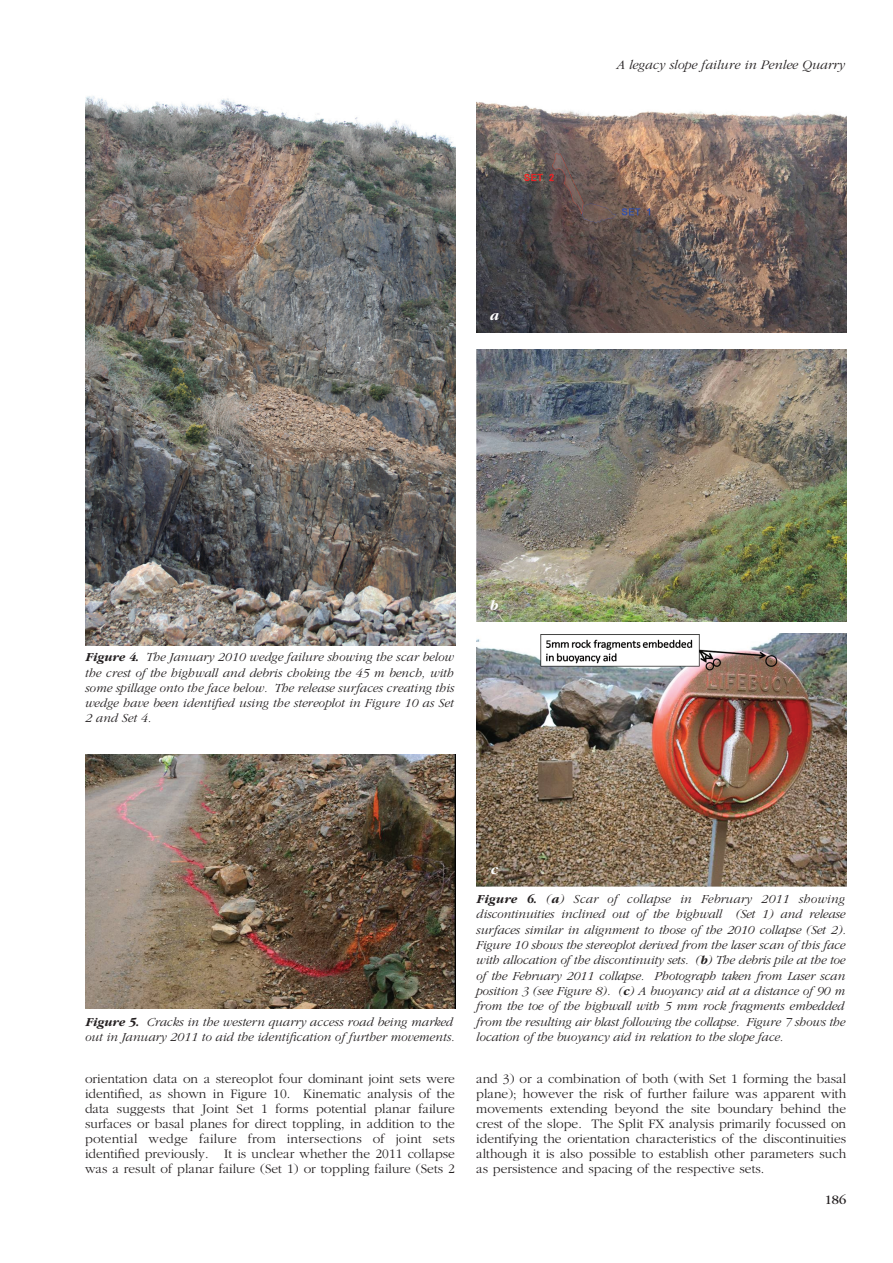
<style>
.page{position:relative;width:893px;height:1263px;background:#fff}
.page>*{position:absolute;margin:0;border:0;box-sizing:border-box;transform-origin:0 0}
.t1{font:italic 700 15px "Garamond";color:#fff}
.t2{font:300 13.5px/15px "Garamond";color:#231f20;text-align:justify}
.t3{font:italic 300 13.5px "Garamond";color:#231f20}
.t4{font:13.5px "Garamond";color:#231f20}
.t5{font:italic 300 12.75px/15.3px "Garamond";letter-spacing:-.01em;color:#231f20}
.s1{font-weight:700}
</style>
<div class="page">
<img style="left:85px;top:96px;width:370px;height:549px">
<img style="left:85px;top:754px;width:370px;height:255px">
<img style="left:476px;top:349px;width:370px;height:272px">
<img style="left:476px;top:101px;width:370px;height:231px">
<img style="left:476px;top:633px;width:370px;height:253px">
<p class="t1" style="left:489px;top:310px;width:11px">a</p>
<p class="t3" style="left:616px;top:60px;width:230px">A legacy slope failure in Penlee Quarry</p>
<p class="t5" style="left:85px;top:651px;width:371px;text-align:justify"><span class="s1">Figure 4.</span> The January 2010 wedge failure showing the scar below the crest of the highwall and debris choking the 45 m bench, with some spillage onto the face below. The release surfaces creating this wedge have been identified using the stereoplot in Figure 10 as Set 2 and Set 4.</p>
<p class="t1" style="left:490px;top:599px;width:10px">b</p>
<p class="t5" style="left:85px;top:1015px;width:371px"><span class="s1">Figure 5.</span> Cracks in the western quarry access road being marked out in January 2011 to aid the identification of further movements.</p>
<p class="t2" style="left:85px;top:1072px;width:371px">orientation data on a stereoplot four dominant joint sets were identified, as shown in Figure 10. Kinematic analysis of the data suggests that Joint Set 1 forms potential planar failure surfaces or basal planes for direct toppling, in addition to the potential wedge failure from intersections of joint sets identified previously. It is unclear whether the 2011 collapse was a result of planar failure (Set 1) or toppling failure (Sets 2</p>
<p class="t1" style="left:490px;top:863px;width:9px">c</p>
<p class="t5" style="left:476px;top:892px;width:371px"><span class="s1">Figure 6.</span> (<span class="s1">a</span>) Scar of collapse in February 2011 showing discontinuities inclined out of the highwall (Set 1) and release surfaces similar in alignment to those of the 2010 collapse (Set 2).<br>Figure 10 shows the stereoplot derived from the laser scan of this face with allocation of the discontinuity sets. (<span class="s1">b</span>) The debris pile at the toe of the February 2011 collapse. Photograph taken from Laser scan position 3 (see Figure 8). (<span class="s1">c</span>) A buoyancy aid at a distance of 90 m from the toe of the highwall with 5 mm rock fragments embedded from the resulting air blast following the collapse. Figure 7 shows the location of the buoyancy aid in relation to the slope face.</p>
<p class="t2" style="left:476px;top:1072px;width:371px">and 3) or a combination of both (with Set 1 forming the basal plane); however the risk of further failure was apparent with movements extending beyond the site boundary behind the crest of the slope. The Split FX analysis primarily focussed on identifying the orientation characteristics of the discontinuities although it is also possible to establish other parameters such as persistence and spacing of the respective sets.</p>
<p class="t4" style="left:825px;top:1195px;width:23px">186</p>
</div>
